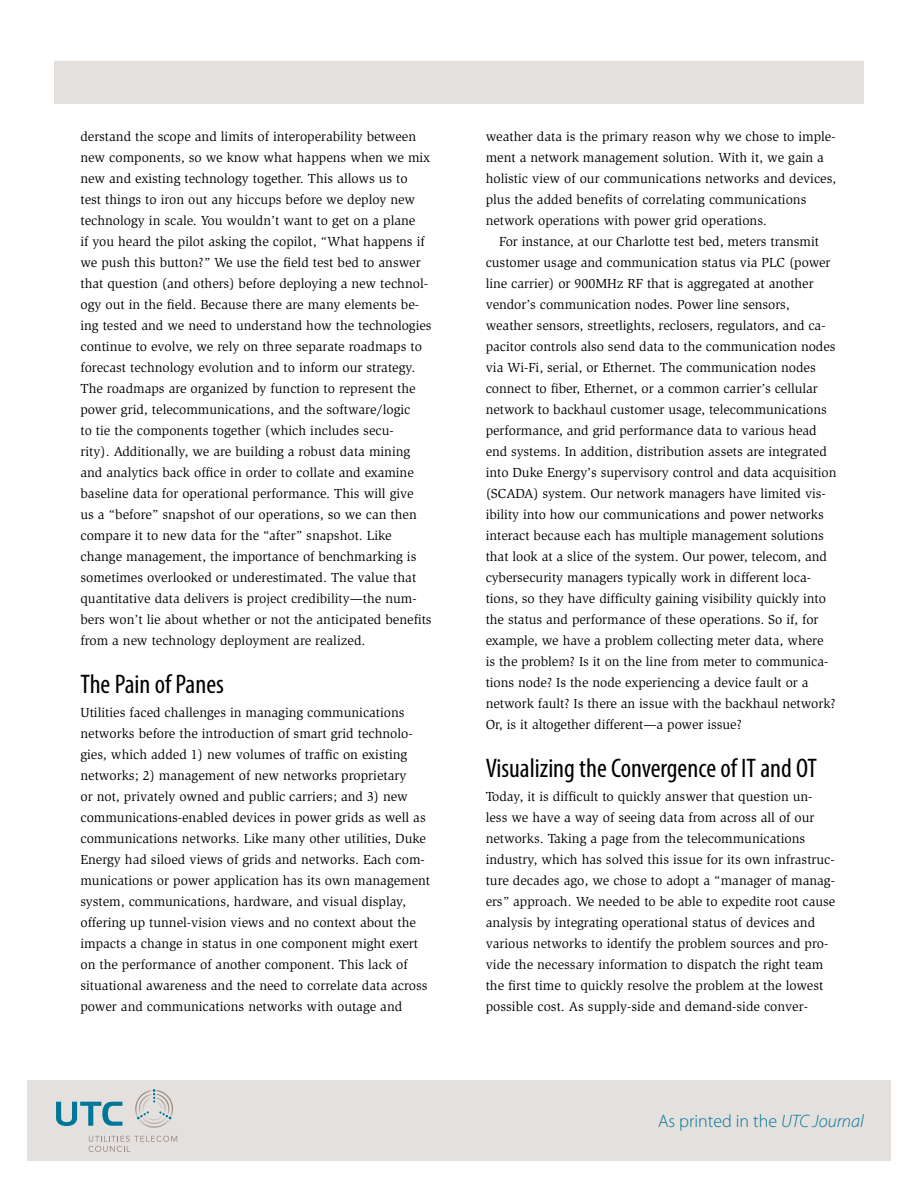
<style>
.page{position:relative;width:918px;height:1188px;background:#fff}
.page>*{position:absolute;margin:0;border:0;box-sizing:border-box;transform-origin:0 0}
.t1{font:condensed 27px "Myriad Pro";color:#000}
.t2{font:300 18px "Myriad Pro";color:#007697}
.t3{font:13.5px/21px "Slimbach";color:#000}
.s1{font-style:italic}
</style>
<div class="page">
<div style="left:54px;top:61px;width:810px;height:43px;background:#e4e0dd"></div>
<div style="left:27px;top:1080px;width:864px;height:81px;background:#e4e0dd"></div>
<svg style="left:56px;top:1102px;width:66px;height:24px"></svg>
<svg style="left:89px;top:1136px;width:88px;height:16px"></svg>
<svg style="left:135px;top:1089px;width:38px;height:39px"></svg>
<p class="t3" style="left:80px;top:126px;width:353px">derstand the scope and limits of interoperability between new components, so we know what happens when we mix new and existing technology together. This allows us to test things to iron out any hiccups before we deploy new technology in scale. You wouldn’t want to get on a plane<br>if you heard the pilot asking the copilot, “What happens if we push this button?” We use the field test bed to answer that question (and others) before deploying a new technol&shy;ogy out in the field. Because there are many elements be&shy;ing tested and we need to understand how the technologies continue to evolve, we rely on three separate roadmaps to forecast technology evolution and to inform our strategy.<br>The roadmaps are organized by function to represent the power grid, telecommunications, and the software/logic<br>to tie the components together (which includes secu-<br>rity). Additionally, we are building a robust data mining and analytics back office in order to collate and examine baseline data for operational performance. This will give<br>us a “before” snapshot of our operations, so we can then compare it to new data for the “after” snapshot. Like change management, the importance of benchmarking is sometimes overlooked or underestimated. The value that quantitative data delivers is project credibility—the num&shy;bers won’t lie about whether or not the anticipated benefits from a new technology deployment are realized.</p>
<h1 class="t1" style="left:80px;top:668px;width:145px">The Pain of Panes</h1>
<p class="t3" style="left:80px;top:702px;width:351px">Utilities faced challenges in managing communications networks before the introduction of smart grid technolo&shy;gies, which added 1) new volumes of traffic on existing networks; 2) management of new networks proprietary<br>or not, privately owned and public carriers; and 3) new communications-enabled devices in power grids as well as communications networks. Like many other utilities, Duke Energy had siloed views of grids and networks. Each com&shy;munications or power application has its own management system, communications, hardware, and visual display, offering up tunnel-vision views and no context about the impacts a change in status in one component might exert on the performance of another component. This lack of situational awareness and the need to correlate data across power and communications networks with outage and</p>
<p class="t3" style="left:486px;top:126px;width:352px">weather data is the primary reason why we chose to imple&shy;ment a network management solution. With it, we gain a holistic view of our communications networks and devices, plus the added benefits of correlating communications network operations with power grid operations.</p>
<p class="t3" style="left:486px;top:231px;width:352px;text-indent:14px">For instance, at our Charlotte test bed, meters transmit customer usage and communication status via PLC (power line carrier) or 900MHz RF that is aggregated at another vendor’s communication nodes. Power line sensors, weather sensors, streetlights, reclosers, regulators, and ca&shy;pacitor controls also send data to the communication nodes via Wi-Fi, serial, or Ethernet. The communication nodes connect to fiber, Ethernet, or a common carrier’s cellular network to backhaul customer usage, telecommunications performance, and grid performance data to various head end systems. In addition, distribution assets are integrated into Duke Energy’s supervisory control and data acquisition (SCADA) system. Our network managers have limited vis&shy;ibility into how our communications and power networks interact because each has multiple management solutions that look at a slice of the system. Our power, telecom, and cybersecurity managers typically work in different loca&shy;tions, so they have difficulty gaining visibility quickly into the status and performance of these operations. So if, for example, we have a problem collecting meter data, where<br>is the problem? Is it on the line from meter to communica&shy;tions node? Is the node experiencing a device fault or a network fault? Is there an issue with the backhaul network?<br>Or, is it altogether different—a power issue?</p>
<h1 class="t1" style="left:486px;top:752px;width:333px">Visualizing the Convergence of IT and OT</h1>
<p class="t3" style="left:486px;top:786px;width:351px">Today, it is difficult to quickly answer that question un&shy;less we have a way of seeing data from across all of our networks. Taking a page from the telecommunications industry, which has solved this issue for its own infrastruc&shy;ture decades ago, we chose to adopt a “manager of manag&shy;ers” approach. We needed to be able to expedite root cause analysis by integrating operational status of devices and various networks to identify the problem sources and pro&shy;vide the necessary information to dispatch the right team the first time to quickly resolve the problem at the lowest possible cost. As supply-side and demand-side conver-</p>
<h2 class="t2" style="left:658px;top:1110px;width:207px">As printed in the <span class="s1">UTC Journal</span></h2>
</div>
